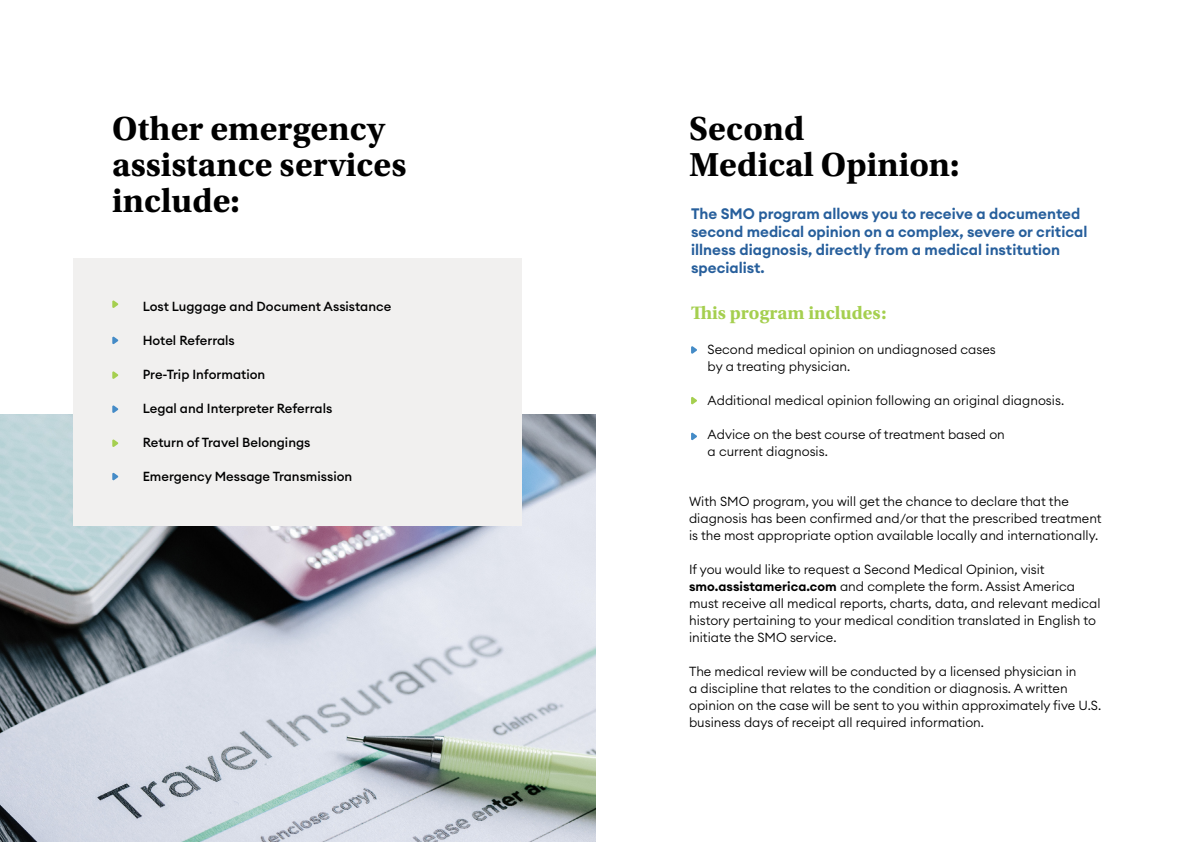
<style>
.page{position:relative;width:1191px;height:842px;background:#fff}
.page>*{position:absolute;margin:0;border:0;box-sizing:border-box;transform-origin:0 0}
.t1{font:700 35px/36px "Utopia Std";color:#000}
.t2{font:700 19px "Utopia Std";color:#a5cf4f}
.t3{font:600 15px/18px "Euclid Circular A";color:#275f9c}
.t4{font:300 13px/17px "Euclid Circular A";color:#000}
.t5{font:500 13px "Euclid Circular A";color:#000}
.s1{font-weight:600}
</style>
<div class="page">
<img style="left:0;top:415px;width:595px;height:426px">
<div style="left:74px;top:258px;width:448px;height:267px;background:#f1f0ef"></div>
<svg style="left:112px;top:300px;width:6px;height:8px"></svg>
<svg style="left:112px;top:439px;width:6px;height:8px"></svg>
<svg style="left:112px;top:405px;width:6px;height:8px"></svg>
<svg style="left:691px;top:432px;width:6px;height:8px"></svg>
<svg style="left:112px;top:472px;width:6px;height:9px"></svg>
<svg style="left:112px;top:336px;width:6px;height:8px"></svg>
<svg style="left:691px;top:346px;width:6px;height:8px"></svg>
<svg style="left:112px;top:371px;width:6px;height:8px"></svg>
<svg style="left:691px;top:397px;width:6px;height:8px"></svg>
<h1 class="t1" style="left:112px;top:111px;width:296px">Other emergency assistance services include:</h1>
<h1 class="t1" style="left:689px;top:111px;width:272px">Second<br>Medical Opinion:</h1>
<p class="t3" style="left:691px;top:204px;width:398px">The SMO program allows you to receive a documented second medical opinion on a complex, severe or critical illness diagnosis, directly from a medical institution specialist.</p>
<h2 class="t2" style="left:691px;top:301px;width:197px">This program includes:</h2>
<p class="t4" style="left:707px;top:341px;width:290px">Second medical opinion on undiagnosed cases by a treating physician.</p>
<p class="t4" style="left:707px;top:392px;width:358px">Additional medical opinion following an original diagnosis.</p>
<p class="t4" style="left:707px;top:426px;width:299px">Advice on the best course of treatment based on a current diagnosis.</p>
<p class="t4" style="left:689px;top:493px;width:414px">With SMO program, you will get the chance to declare that the diagnosis has been confirmed and/or that the prescribed treatment is the most appropriate option available locally and internationally.</p>
<p class="t4" style="left:689px;top:561px;width:413px">If you would like to request a Second Medical Opinion, visit <span class="s1">smo.assistamerica.com</span> and complete the form. Assist America must receive all medical reports, charts, data, and relevant medical history pertaining to your medical condition translated in English to initiate the SMO service.</p>
<p class="t4" style="left:689px;top:663px;width:414px">The medical review will be conducted by a licensed physician in<br>a discipline that relates to the condition or diagnosis. A written opinion on the case will be sent to you within approximately five U.S. business days of receipt all required information.</p>
<p class="t5" style="left:143px;top:298px;width:250px">Lost Luggage and Document Assistance</p>
<p class="t5" style="left:143px;top:332px;width:94px">Hotel Referrals</p>
<p class="t5" style="left:143px;top:366px;width:124px">Pre-Trip Information</p>
<p class="t5" style="left:143px;top:400px;width:191px">Legal and Interpreter Referrals</p>
<p class="t5" style="left:143px;top:434px;width:169px">Return of Travel Belongings</p>
<p class="t5" style="left:143px;top:468px;width:211px">Emergency Message Transmission</p>
</div>
